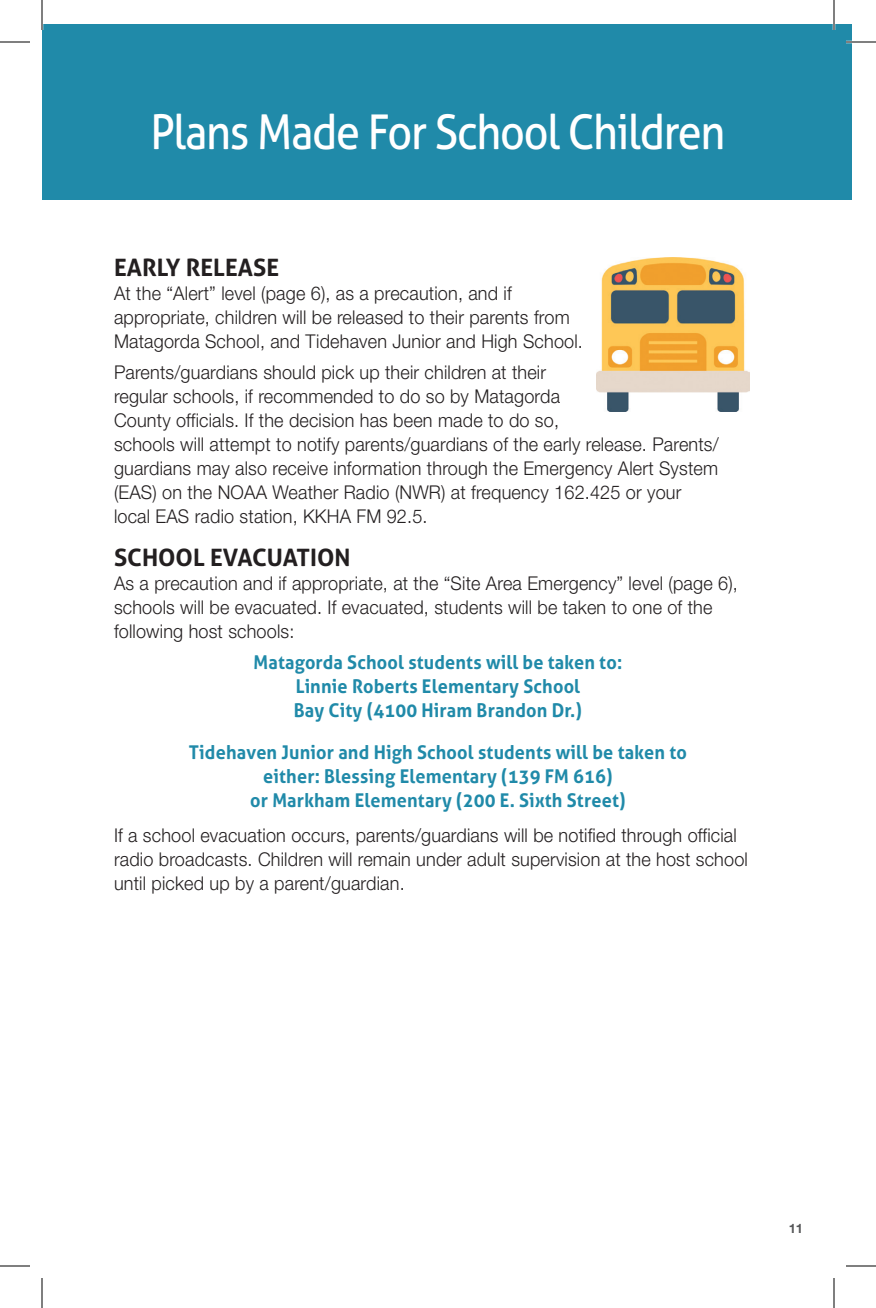
<style>
.page{position:relative;width:876px;height:1308px;background:#fff}
.page>*{position:absolute;margin:0;border:0;box-sizing:border-box;transform-origin:0 0}
.t1{font:48px "Aller";letter-spacing:-.03em;color:#fff;scale:.9 1}
.t2{font:700 24px "Aller";color:#231f20}
.t3{font:300 19px/24px "Helvetica Neue LT Pro";letter-spacing:.01em;color:#231f20;scale:.95 1}
.t4{font:700 19px/24px "Aller";letter-spacing:.01em;color:#208aa9;text-align:center;scale:.95 1}
.t5{font:700 13px "Helvetica Neue LT Pro";color:#57585a}
.s1{font-style:inherit}
</style>
<div class="page">
<div style="left:42px;top:24px;width:810px;height:175px;background:#208aa9"></div>
<img style="left:596px;top:258px;width:154px;height:153px">
<hr style="left:846px;top:41px;width:30px;height:2px;background:#fff">
<hr style="left:833px;top:0;width:2px;height:30px;background:#fff">
<hr style="left:0;top:42px;width:30px;height:1px;background:#000">
<hr style="left:846px;top:42px;width:30px;height:1px;background:#000">
<hr style="left:0;top:1266px;width:30px;height:1px;background:#000">
<hr style="left:846px;top:1266px;width:30px;height:1px;background:#000">
<hr style="left:42px;top:0;width:1px;height:30px;background:#000">
<hr style="left:42px;top:1278px;width:1px;height:30px;background:#000">
<hr style="left:834px;top:0;width:1px;height:30px;background:#000">
<hr style="left:834px;top:1278px;width:1px;height:30px;background:#000">
<p class="t1" style="left:150px;top:103px;width:640px">Plans Made For School Children</p>
<p class="t2" style="left:114px;top:252px;width:167px">EARLY RELEASE</p>
<p class="t3" style="left:114px;top:281px;width:491px">At the “Alert” level (page 6), as a precaution, and if appropriate, children will be released to their parents from<br>Matagorda School, and Tidehaven Junior and High School.</p>
<p class="t3" style="left:114px;top:360px;width:638px">Parents/guardians should pick up their children at their<br>regular schools, if recommended to do so by Matagorda<br>County officials. If the decision has been made to do so,<br>schools will attempt to notify parents/guardians of the early release. Parents/ guardians may also receive information through the Emergency Alert System (EAS) on the NOAA Weather Radio (NWR) at frequency 162. 425 or your local EAS radio station, KKHA FM 92. 5.</p>
<p class="t2" style="left:114px;top:543px;width:238px">SCHOOL EVACUATION</p>
<p class="t3" style="left:114px;top:571px;width:658px">As a precaution and if appropriate, at the “Site Area Emergency” level (page 6), schools will be evacuated. If evacuated, students will be taken to one of the following host schools:</p>
<p class="t4" style="left:254px;top:650px;width:390px">Matagorda School students will be taken to:<br>Linnie Roberts Elementary School<br>Bay City (4100 Hiram Brandon Dr.)</p>
<p class="t4" style="left:189px;top:740px;width:526px">Tidehaven Junior and High School students will be taken to either: Blessing <span class="s1">Elementary</span> (139 FM 616)<br>or Markham <span class="s1">Elementary</span> (200 E. Sixth Street)</p>
<p class="t3" style="left:114px;top:823px;width:669px">If a school evacuation occurs, parents/guardians will be notified through official radio broadcasts. Children will remain under adult supervision at the host school until picked up by a parent/guardian.</p>
<p class="t5" style="left:789px;top:1220px;width:16px">11</p>
</div>
